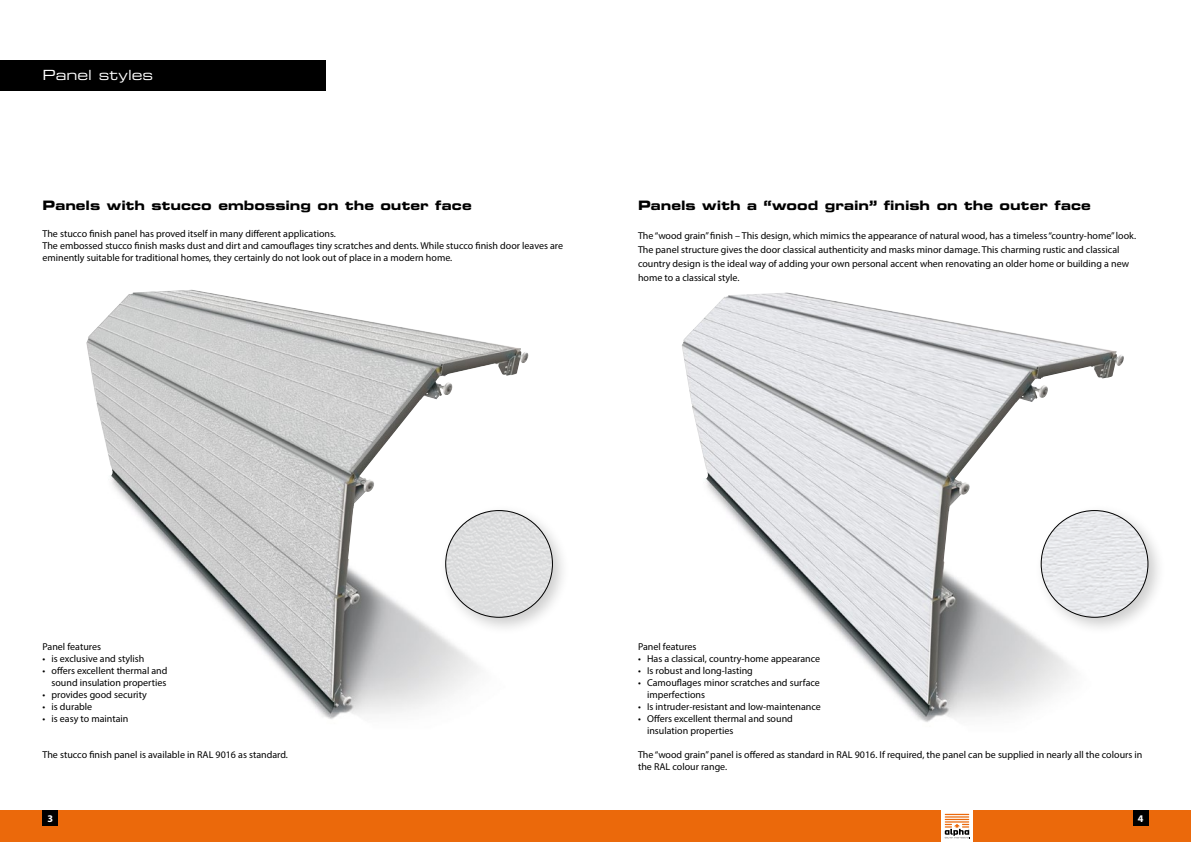
<style>
.page{position:relative;width:1191px;height:842px;background:#fff}
.page>*{position:absolute;margin:0;border:0;box-sizing:border-box;transform-origin:0 0}
.t1{font:14px "Eurostile Extended Two";letter-spacing:.005em;color:#fff}
.t2{font:13px "Eurostile Bold Extended Two";color:#000}
.t3{font:700 10.2px "Myriad Pro";color:#fff}
.t4{font:10px/12px "Myriad Pro";color:#000}
</style>
<div class="page">
<img style="left:682px;top:292px;width:442px;height:430px">
<div style="left:1034px;top:503px;width:132px;height:133px;background:#000;opacity:.2"></div>
<img style="left:1041px;top:510px;width:107px;height:107px;border-radius:53px">
<img style="left:86px;top:290px;width:443px;height:429px">
<div style="left:0;top:60px;width:326px;height:30px;background:#000"></div>
<div style="left:438px;top:503px;width:133px;height:133px;background:#000;opacity:.2"></div>
<img style="left:446px;top:510px;width:106px;height:107px;border-radius:53px">
<div style="left:595px;top:810px;width:596px;height:32px;background:#eb690b"></div>
<div style="left:0;top:810px;width:595px;height:32px;background:#eb690b"></div>
<svg style="left:941px;top:810px;width:32px;height:32px"></svg>
<svg style="left:944px;top:814px;width:26px;height:24px"></svg>
<div style="left:1133px;top:810px;width:15px;height:15px;background:#000"></div>
<div style="left:43px;top:810px;width:15px;height:15px;background:#000"></div>
<h1 class="t1" style="left:43px;top:65px;width:112px">Panel styles</h1>
<h2 class="t2" style="left:43px;top:196px;width:430px">Panels with stucco embossing on the outer face</h2>
<p class="t4" style="left:43px;top:227px;width:522px">The stucco finish panel has proved itself in many different applications.<br>The embossed stucco finish masks dust and dirt and camouflages tiny scratches and dents. While stucco finish door leaves are eminently suitable for traditional homes, they certainly do not look out of place in a modern home.</p>
<h2 class="t2" style="left:638px;top:196px;width:454px">Panels with a “wood grain” finish on the outer face</h2>
<p class="t4" style="left:638px;top:228px;width:499px;line-height:14px">The “wood grain” finish – This design, which mimics the appearance of natural wood, has a timeless “country-home” look.<br>The panel structure gives the door classical authenticity and masks minor damage. This charming rustic and classical country design is the ideal way of adding your own personal accent when renovating an older home or building a new home to a classical style.</p>
<p class="t4" style="left:43px;top:640px;width:60px">Panel features</p>
<p class="t4" style="left:43px;top:652px;width:103px">• is exclusive and stylish</p>
<p class="t4" style="left:43px;top:664px;width:126px;text-align:right">• offers excellent thermal and sound insulation properties</p>
<p class="t4" style="left:43px;top:688px;width:106px">• provides good security</p>
<p class="t4" style="left:43px;top:700px;width:51px">• is durable</p>
<p class="t4" style="left:43px;top:712px;width:87px">• is easy to maintain</p>
<p class="t4" style="left:43px;top:748px;width:247px">The stucco finish panel is available in RAL 9016 as standard.</p>
<p class="t4" style="left:638px;top:640px;width:60px">Panel features</p>
<p class="t4" style="left:638px;top:652px;width:184px">• Has a classical, country-home appearance</p>
<p class="t4" style="left:638px;top:664px;width:116px">• Is robust and long-lasting</p>
<p class="t4" style="left:647px;top:676px;width:174px;text-indent:-9px">• Camouflages minor scratches and surface imperfections</p>
<p class="t4" style="left:638px;top:700px;width:184px">• Is intruder-resistant and low-maintenance</p>
<p class="t4" style="left:647px;top:712px;width:147px;text-indent:-9px">• Offers excellent thermal and sound insulation properties</p>
<p class="t4" style="left:638px;top:748px;width:506px">The “wood grain” panel is offered as standard in RAL 9016. If required, the panel can be supplied in nearly all the colours in the RAL colour range.</p>
<p class="t3" style="left:47px;top:811px;width:7px">3</p>
<p class="t3" style="left:1138px;top:811px;width:7px">4</p>
</div>
